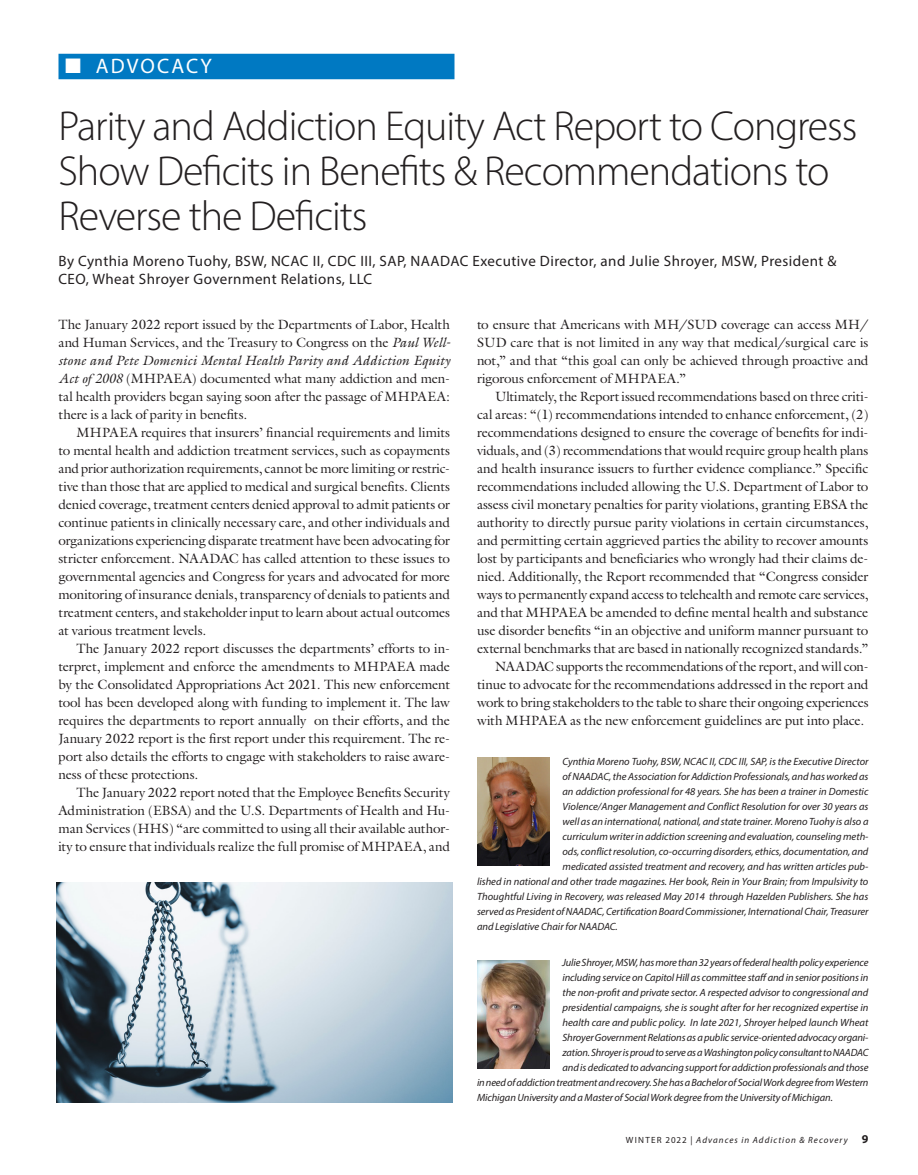
<style>
.page{position:relative;width:918px;height:1175px;background:#fff}
.page>*{position:absolute;margin:0;border:0;box-sizing:border-box;transform-origin:0 0}
.ArticleHeadlines{font:300 42px/45px "Myriad Pro";letter-spacing:-.025em;color:#231f20}
.DeptRuledTitleBar{font:21px "Myriad Pro";letter-spacing:.1em;color:#fff}
.ArticleByline{font:15px/18px "Myriad Pro";letter-spacing:.03em;color:#231f20}
.BODYTEXT9_12{font:13.5px/18px "Galliard";letter-spacing:-.01em;color:#231f20;text-align:justify}
.BODYTEXT9_12-2{font:italic 10.5px "Myriad Pro";color:#231f20}
.t1{font:italic 9px "Myriad Pro";letter-spacing:.115em;color:#231f20}
.s1{font-style:italic}
.s2{font-style:normal}
.s3{font-weight:700;font-style:normal;font-size:12px}
</style>
<div class="page">
<hr style="left:0;top:1px;width:1px;height:1173px;background:#e1ebf7">
<div style="left:58px;top:54px;width:396px;height:25px;background:#0079c2"></div>
<img style="left:477px;top:757px;width:72px;height:108px">
<img style="left:477px;top:960px;width:72px;height:108px">
<img style="left:56px;top:882px;width:396px;height:220px">
<p class="DeptRuledTitleBar" style="left:65px;top:53px;width:148px">■ ADVOCACY</p>
<p class="ArticleHeadlines" style="left:58px;top:103px;width:801px">Parity and Addiction Equity Act Report to Congress<br>Show Deficits in Benefits &amp; Recommendations to<br>Reverse the Deficits</p>
<p class="ArticleByline" style="left:58px;top:251px;width:780px">By Cynthia Moreno Tuohy, BSW, NCAC II, CDC III, SAP, NAADAC Executive Director, and Julie Shroyer, MSW, President &amp;<br>CEO, Wheat Shroyer Government Relations, LLC</p>
<p class="BODYTEXT9_12" style="left:477px;top:315px;width:393px">to ensure that Americans with MH/SUD coverage can access MH/ SUD care that is not limited in any way that medical/surgical care is not,” and that “this goal can only be achieved through proactive and rigorous enforcement of MHPAEA.”</p>
<p class="BODYTEXT9_12" style="left:477px;top:387px;width:393px;text-indent:18px">Ultimately, the Report issued recommendations based on three criti&shy;cal areas: “(1) recommendations intended to enhance enforcement, (2) recommendations designed to ensure the coverage of benefits for indi&shy;viduals, and (3) recommendations that would require group health plans and health insurance issuers to further evidence compliance.” Specific recommendations included allowing the U.S. Department of Labor to assess civil monetary penalties for parity violations, granting EBSA the authority to directly pursue parity violations in certain circumstances, and permitting certain aggrieved parties the ability to recover amounts lost by participants and beneficiaries who wrongly had their claims de&shy;nied. Additionally, the Report recommended that “Congress consider ways to permanently expand access to telehealth and remote care services, and that MHPAEA be amended to define mental health and substance use disorder benefits “in an objective and uniform manner pursuant to external benchmarks that are based in nationally recognized standards.”</p>
<p class="BODYTEXT9_12" style="left:477px;top:657px;width:393px;text-indent:18px">NAADAC supports the recommendations of the report, and will con&shy;tinue to advocate for the recommendations addressed in the report and work to bring stakeholders to the table to share their ongoing experiences with MHPAEA as the new enforcement guidelines are put into place.</p>
<p class="BODYTEXT9_12-2" style="left:562px;top:754px;width:308px">Cynthia Moreno Tuohy, BSW, NCAC II, CDC III, SAP, is the Executive Director</p>
<p class="BODYTEXT9_12-2" style="left:562px;top:769px;width:308px">of NAADAC, the Association for Addiction Professionals, and has worked as</p>
<p class="BODYTEXT9_12-2" style="left:562px;top:784px;width:307px">an addiction professional for 48 years. She has been a trainer in Domestic</p>
<p class="BODYTEXT9_12-2" style="left:562px;top:799px;width:308px">Violence/Anger Management and Conflict Resolution for over 30 years as</p>
<p class="BODYTEXT9_12-2" style="left:562px;top:814px;width:307px">well as an international, national, and state trainer. Moreno Tuohy is also a</p>
<p class="BODYTEXT9_12-2" style="left:562px;top:829px;width:308px">curriculum writer in addiction screening and evaluation, counseling meth-</p>
<p class="BODYTEXT9_12-2" style="left:562px;top:844px;width:308px">ods, conflict resolution, co-occurring disorders, ethics, documentation, and</p>
<p class="BODYTEXT9_12-2" style="left:562px;top:859px;width:308px">medicated assisted treatment and recovery, and has written articles pub-</p>
<p class="BODYTEXT9_12-2" style="left:477px;top:874px;width:393px">lished in national and other trade magazines. Her book, Rein in Your Brain; from Impulsivity to</p>
<p class="BODYTEXT9_12-2" style="left:477px;top:889px;width:393px">Thoughtful Living in Recovery, was released May 2014 through Hazelden Publishers. She has</p>
<p class="BODYTEXT9_12-2" style="left:477px;top:904px;width:393px">served as President of NAADAC, Certification Board Commissioner, International Chair, Treasurer</p>
<p class="BODYTEXT9_12-2" style="left:477px;top:919px;width:142px">and Legislative Chair for NAADAC.</p>
<p class="BODYTEXT9_12-2" style="left:562px;top:956px;width:308px">Julie Shroyer, MSW, has more than 32 years of federal health policy experience</p>
<p class="BODYTEXT9_12-2" style="left:562px;top:971px;width:307px">including service on Capitol Hill as committee staff and in senior positions in</p>
<p class="BODYTEXT9_12-2" style="left:562px;top:986px;width:307px">the non-profit and private sector. A respected advisor to congressional and</p>
<p class="BODYTEXT9_12-2" style="left:562px;top:1001px;width:308px">presidential campaigns, she is sought after for her recognized expertise in</p>
<p class="BODYTEXT9_12-2" style="left:562px;top:1016px;width:307px">health care and public policy. In late 2021, Shroyer helped launch Wheat</p>
<p class="BODYTEXT9_12-2" style="left:562px;top:1031px;width:308px">Shroyer Government Relations as a public service-oriented advocacy organi-</p>
<p class="BODYTEXT9_12-2" style="left:562px;top:1046px;width:307px">zation. Shroyer is proud to serve as a Washington policy consultant to NAADAC</p>
<p class="BODYTEXT9_12-2" style="left:562px;top:1061px;width:307px">and is dedicated to advancing support for addiction professionals and those</p>
<p class="BODYTEXT9_12-2" style="left:477px;top:1076px;width:393px">in need of addiction treatment and recovery. She has a Bachelor of Social Work degree from Western</p>
<p class="BODYTEXT9_12-2" style="left:477px;top:1091px;width:357px">Michigan University and a Master of Social Work degree from the University of Michigan.</p>
<p class="BODYTEXT9_12" style="left:58px;top:315px;width:393px">The January 2022 report issued by the Departments of Labor, Health and Human Services, and the Treasury to Congress on the <span class="s1">Paul Well&shy;stone and Pete Domenici Mental Health Parity and Addiction Equity Act of 2008</span> (MHPAEA) documented what many addiction and men&shy;tal health providers began saying soon after the passage of MHPAEA: there is a lack of parity in benefits.</p>
<p class="BODYTEXT9_12" style="left:58px;top:423px;width:393px;text-indent:18px">MHPAEA requires that insurers’ financial requirements and limits to mental health and addiction treatment services, such as copayments and prior authorization requirements, cannot be more limiting or restric&shy;tive than those that are applied to medical and surgical benefits. Clients denied coverage, treatment centers denied approval to admit patients or continue patients in clinically necessary care, and other individuals and organizations experiencing disparate treatment have been advocating for stricter enforcement. NAADAC has called attention to these issues to governmental agencies and Congress for years and advocated for more monitoring of insurance denials, transparency of denials to patients and treatment centers, and stakeholder input to learn about actual outcomes at various treatment levels.</p>
<p class="BODYTEXT9_12" style="left:58px;top:639px;width:393px;text-indent:18px">The January 2022 report discusses the departments’ efforts to in&shy;terpret, implement and enforce the amendments to MHPAEA made by the Consolidated Appropriations Act 2021. This new enforcement tool has been developed along with funding to implement it. The law requires the departments to report annually on their efforts, and the January 2022 report is the first report under this requirement. The re&shy;port also details the efforts to engage with stakeholders to raise aware&shy;ness of these protections.</p>
<p class="BODYTEXT9_12" style="left:58px;top:783px;width:393px;text-indent:18px">The January 2022 report noted that the Employee Benefits Security Administration (EBSA) and the U.S. Departments of Health and Hu&shy;man Services (HHS) “are committed to using all their available author&shy;ity to ensure that individuals realize the full promise of MHPAEA, and</p>
<p class="t1" style="left:626px;top:1134px;width:244px"><span class="s2">WINTER 2022 |</span> Advances in Addiction &amp; Recovery <span class="s3">9</span></p>
</div>
